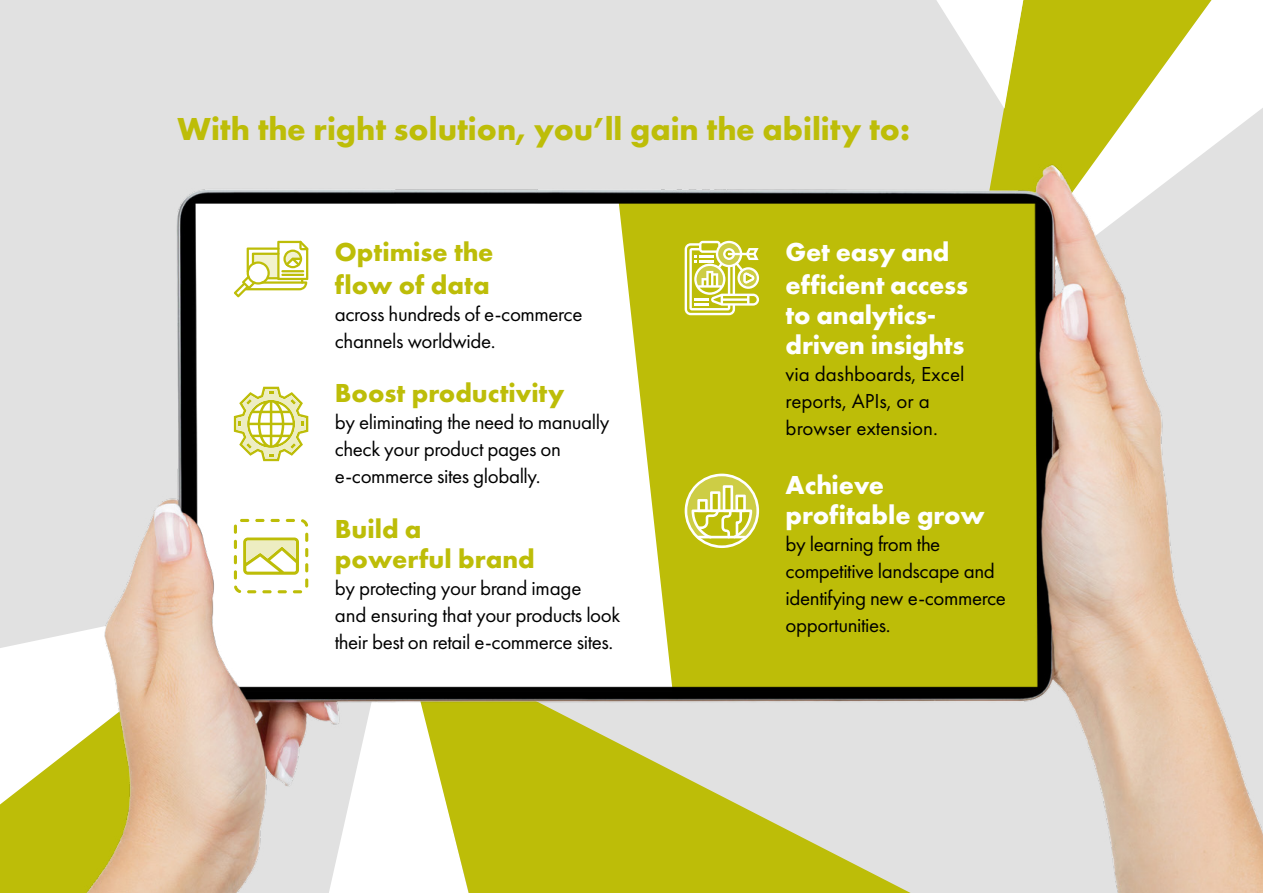
<style>
.page{position:relative;width:1263px;height:893px;background:#e1e1e1}
.page>*{position:absolute;margin:0;border:0;box-sizing:border-box;transform-origin:0 0}
.t1{font:700 33px "Futura PT";color:#bdbd08}
.t2{font:700 27px/30px "Futura PT";letter-spacing:-.01em;color:#fff}
.t3{font:700 27px/32.4px "Futura PT";color:#bdbd08}
.t4{font:21px/27px "Futura PT";letter-spacing:-.02em;color:#000}
.t5{font:21px/27px "Futura PT";color:#000}
.s1{color:#bdbd08}
</style>
<div class="page">
<svg style="left:0;top:634px;width:68px;height:18px"></svg>
<div style="left:1211px;top:0;width:52px;height:124px;background:#fff"></div>
<svg style="left:0;top:652px;width:68px;height:241px;background:#dfdf8a"></svg>
<svg style="left:1001px;top:0;width:210px;height:124px;background:#cccc41"></svg>
<svg style="left:937px;top:0;width:86px;height:109px"></svg>
<img style="left:68px;top:124px;width:1195px;height:769px">
<svg style="left:234px;top:519px;width:74px;height:74px;background:#eeeec1"></svg>
<svg style="left:234px;top:387px;width:74px;height:74px;background:#e6e6a5"></svg>
<svg style="left:234px;top:241px;width:74px;height:56px;background:#e9e9af"></svg>
<svg style="left:685px;top:474px;width:74px;height:74px;background:#d4d461"></svg>
<svg style="left:685px;top:241px;width:74px;height:74px;background:#dada77"></svg>
<h1 class="t1" style="left:178px;top:108px;width:734px">With the right solution, you’ll gain the ability to:</h1>
<p class="t3" style="left:335px;top:235px;width:160px">Optimise the flow of data</p>
<p class="t4" style="left:335px;top:300px;width:249px">across hundreds of e-commerce channels worldwide.</p>
<p class="t3" style="left:335px;top:377px;width:231px">Boost productivity</p>
<p class="t4" style="left:335px;top:409px;width:276px">by eliminating the need to manually check your product pages on e-commerce sites globally.</p>
<p class="t3" style="left:335px;top:514px;width:201px;line-height:30px">Build a powerful brand</p>
<p class="t4" style="left:335px;top:575px;width:287px">by protecting your brand image<br>and ensuring that your products look their best on retail e-commerce sites.</p>
<p class="t2" style="left:786px;top:235px;width:184px;line-height:32.4px">Get easy and efficient access</p>
<p class="t2" style="left:786px;top:299px;width:180px">to analytics&shy;driven insights</p>
<p class="t5" style="left:786px;top:360px;width:180px">via dashboards, Excel reports, APIs, or a browser extension.</p>
<p class="t2" style="left:786px;top:469px;width:225px">Achieve profitable grow<span class="s1">th</span></p>
<p class="t4" style="left:786px;top:531px;width:222px">by learning from the competitive landscape and identifying new e-commerce opportunities.</p>
</div>
